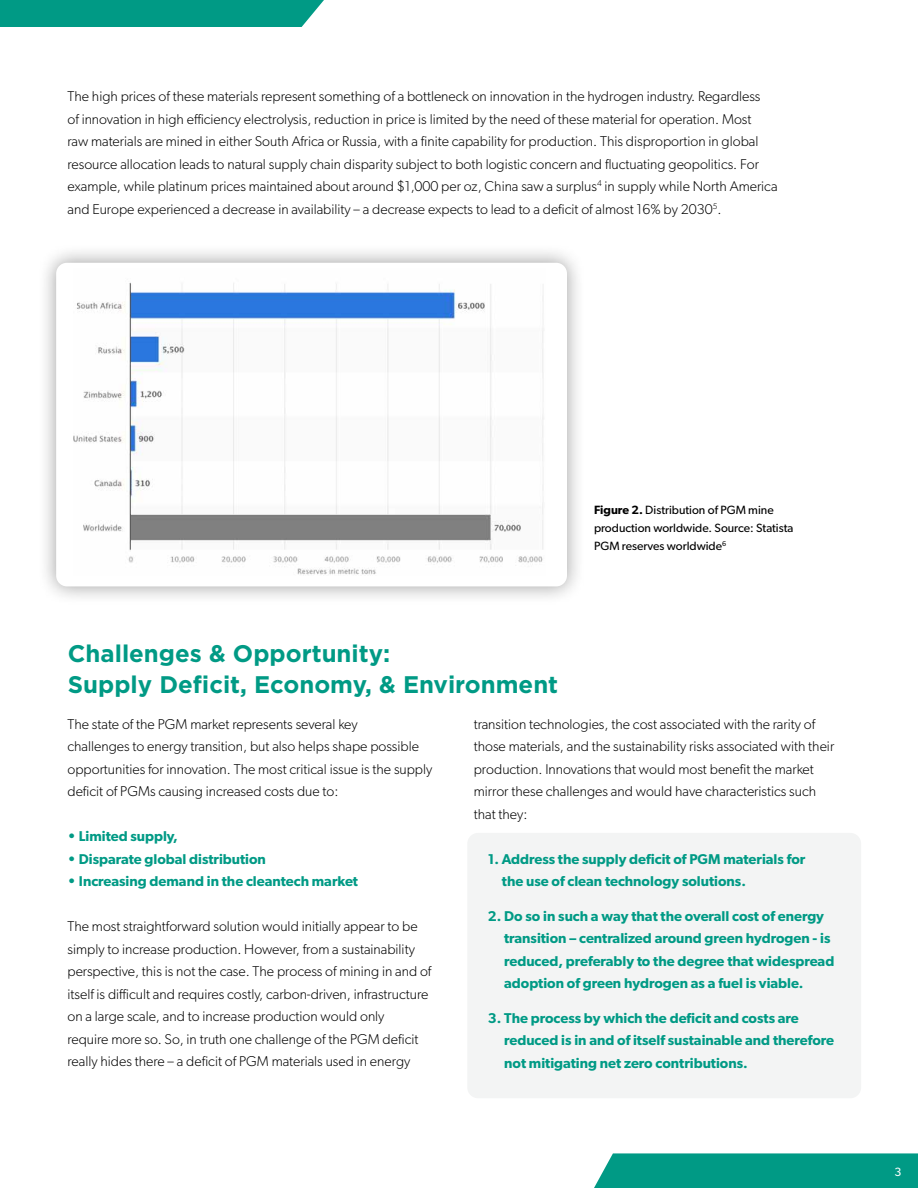
<style>
.page{position:relative;width:918px;height:1188px;background:#fff}
.page>*{position:absolute;margin:0;border:0;box-sizing:border-box;transform-origin:0 0}
.t1{font:700 24px/31.5px "Gotham";color:#009a85}
.t2{font:300 14.25px/22.5px "Gibson";color:#000}
.t3{font:600 14.25px/22.5px "Gibson";color:#009a85}
.t4{font:12px/18px "Gibson";color:#000}
.t5{font:12px "Gibson";color:#fff}
.s1{font-weight:600}
</style>
<div class="page">
<div style="left:467px;top:833px;width:394px;height:265px;background:#f3f4f4;border-radius:11px"></div>
<div style="left:594px;top:1153px;width:324px;height:35px;background:#009a85"></div>
<div style="left:0;top:0;width:324px;height:27px;background:#009a85"></div>
<div style="left:37px;top:244px;width:549px;height:361px;background:#000;opacity:.38"></div>
<div style="left:56px;top:263px;width:511px;height:323px;background:#fff;border-radius:11px"></div>
<img style="left:74px;top:282px;width:470px;height:293px">
<p class="t2" style="left:67px;top:85px;width:712px">The high prices of these materials represent something of a bottleneck on innovation in the hydrogen industry. Regardless<br>of innovation in high efficiency electrolysis, reduction in price is limited by the need of these material for operation. Most<br>raw materials are mined in either South Africa or Russia, with a finite capability for production. This disproportion in global resource allocation leads to natural supply chain disparity subject to both logistic concern and fluctuating geopolitics. For example, while platinum prices maintained about around $1,000 per oz, China saw a surplus<sup>4</sup> in supply while North America and Europe experienced a decrease in availability – a decrease expects to lead to a deficit of almost 16% by 2030<sup>5</sup>.</p>
<p class="t4" style="left:594px;top:500px;width:201px"><span class="s1">Figure 2.</span> Distribution of PGM mine production worldwide. Source: Statista<br>PGM reserves worldwide<sup>6</sup></p>
<h1 class="t1" style="left:68px;top:637px;width:492px">Challenges &amp; Opportunity:<br>Supply Deficit, Economy, &amp; Environment</h1>
<p class="t2" style="left:68px;top:712px;width:366px">The state of the PGM market represents several key<br>challenges to energy transition, but also helps shape possible opportunities for innovation. The most critical issue is the supply deficit of PGMs causing increased costs due to:</p>
<p class="t3" style="left:68px;top:825px;width:112px">• Limited supply,</p>
<p class="t3" style="left:68px;top:847px;width:200px">• Disparate global distribution</p>
<p class="t3" style="left:68px;top:870px;width:292px">• Increasing demand in the cleantech market</p>
<p class="t2" style="left:68px;top:915px;width:365px">The most straightforward solution would initially appear to be simply to increase production. However, from a sustainability perspective, this is not the case. The process of mining in and of itself is difficult and requires costly, carbon-driven, infrastructure on a large scale, and to increase production would only<br>require more so. So, in truth one challenge of the PGM deficit really hides there – a deficit of PGM materials used in energy</p>
<p class="t2" style="left:474px;top:712px;width:362px">transition technologies, the cost associated with the rarity of those materials, and the sustainability risks associated with their production. Innovations that would most benefit the market mirror these challenges and would have characteristics such that they:</p>
<p class="t3" style="left:502px;top:847px;width:305px;text-indent:-14px">1. Address the supply deficit of PGM materials for the use of clean technology solutions.</p>
<p class="t3" style="left:504px;top:904px;width:332px;text-indent:-16px">2. Do so in such a way that the overall cost of energy transition – centralized around green hydrogen - is reduced, preferably to the degree that widespread adoption of green hydrogen as a fuel is viable.</p>
<p class="t3" style="left:504px;top:1006px;width:331px;text-indent:-16px">3. The process by which the deficit and costs are reduced is in and of itself sustainable and therefore not mitigating net zero contributions.</p>
<p class="t5" style="left:895px;top:1164px;width:9px">3</p>
</div>
